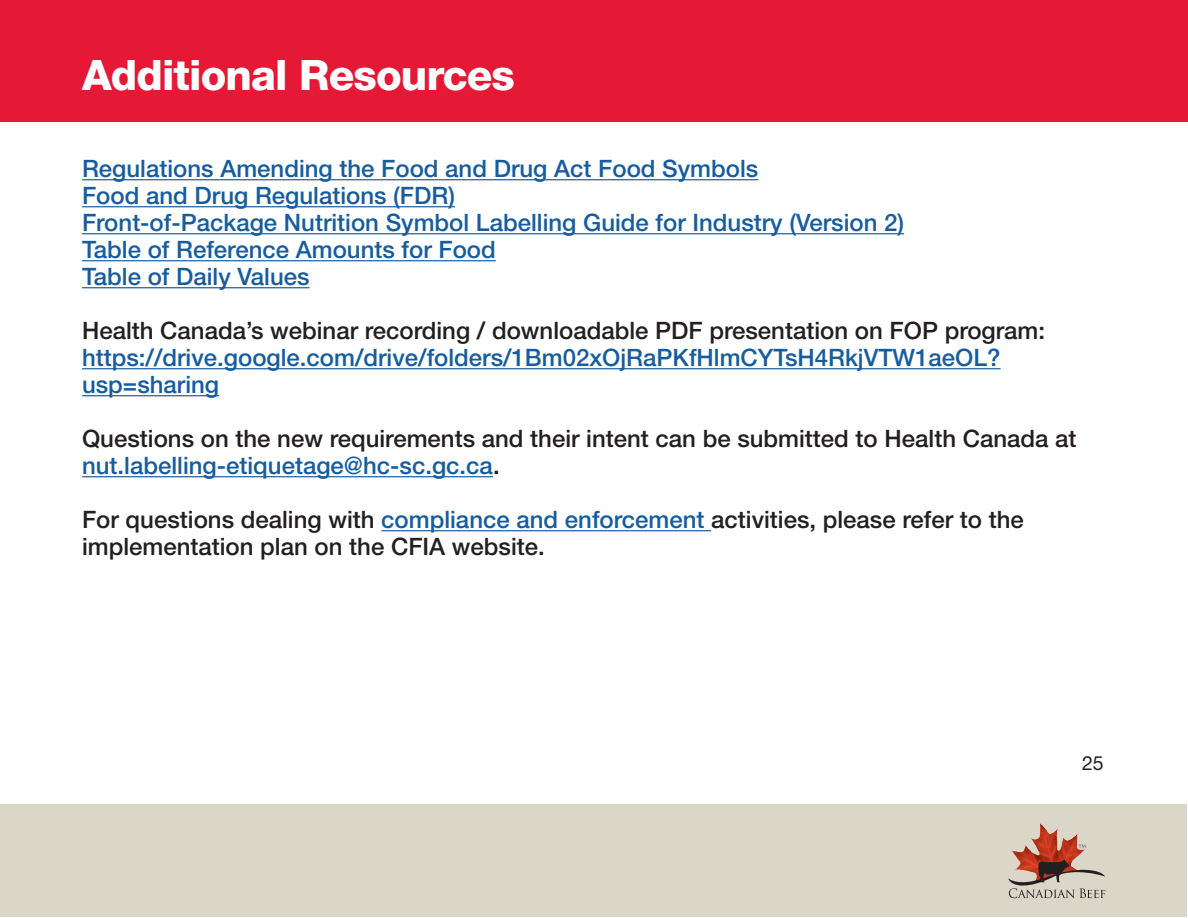
<style>
.page{position:relative;width:1188px;height:918px;background:#fff}
.page>*{position:absolute;margin:0;border:0;box-sizing:border-box;transform-origin:0 0}
.t1{font:800 42px "Helvetica Neue LT Std";letter-spacing:-.02em;color:#fff}
.t2{font:500 24px "Helvetica Neue LT Std";color:#175d9e}
.t3{font:500 24px "Helvetica Neue LT Std";color:#231f20}
.t4{font:19.5px "Helvetica Neue LT Std";color:#231f20}
.s1{color:#231f20}
.s2{color:#175d9e}
</style>
<div class="page">
<div style="left:0;top:0;width:1188px;height:122px;background:#e51836"></div>
<div style="left:1px;top:804px;width:1186px;height:113px;background:#dad6c8"></div>
<hr style="left:82px;top:179px;width:676px;height:1px;background:#175d9e">
<hr style="left:82px;top:206px;width:373px;height:1px;background:#175d9e">
<hr style="left:82px;top:233px;width:822px;height:1px;background:#175d9e">
<hr style="left:82px;top:260px;width:414px;height:1px;background:#175d9e">
<hr style="left:82px;top:287px;width:228px;height:1px;background:#175d9e">
<hr style="left:82px;top:368px;width:919px;height:1px;background:#175d9e">
<hr style="left:82px;top:395px;width:137px;height:1px;background:#175d9e">
<hr style="left:82px;top:476px;width:411px;height:1px;background:#175d9e">
<hr style="left:381px;top:530px;width:330px;height:1px;background:#175d9e">
<img style="left:1012px;top:825px;width:73px;height:34px">
<svg style="left:1079px;top:844px;width:7px;height:4px"></svg>
<svg style="left:1008px;top:859px;width:97px;height:39px"></svg>
<p class="t1" style="left:82px;top:50px;width:434px">Additional Resources</p>
<p class="t2" style="left:82px;top:155px;width:678px">Regulations Amending the Food and Drug Act Food Symbols</p>
<p class="t2" style="left:82px;top:182px;width:375px">Food and Drug Regulations (FDR)</p>
<p class="t2" style="left:82px;top:209px;width:824px">Front-of-Package Nutrition Symbol Labelling Guide for Industry (Version 2)</p>
<p class="t2" style="left:82px;top:236px;width:415px">Table of Reference Amounts for Food</p>
<p class="t2" style="left:82px;top:263px;width:229px">Table of Daily Values</p>
<p class="t3" style="left:82px;top:317px;width:965px">Health Canada’s webinar recording / downloadable PDF presentation on FOP program:</p>
<p class="t2" style="left:82px;top:344px;width:920px">https://drive.google.com/drive/folders/1Bm02xOjRaPKfHlmCYTsH4RkjVTW1aeOL?</p>
<p class="t2" style="left:82px;top:371px;width:139px">usp=sharing</p>
<p class="t3" style="left:82px;top:425px;width:996px">Questions on the new requirements and their intent can be submitted to Health Canada at</p>
<p class="t2" style="left:82px;top:452px;width:419px">nut.labelling-etiquetage@hc-sc.gc.ca<span class="s1">.</span></p>
<p class="t3" style="left:82px;top:506px;width:943px">For questions dealing with <span class="s2">compliance and enforcement</span> activities, please refer to the</p>
<p class="t3" style="left:82px;top:533px;width:464px">implementation plan on the CFIA website.</p>
<p class="t4" style="left:1082px;top:751px;width:23px">25</p>
</div>
